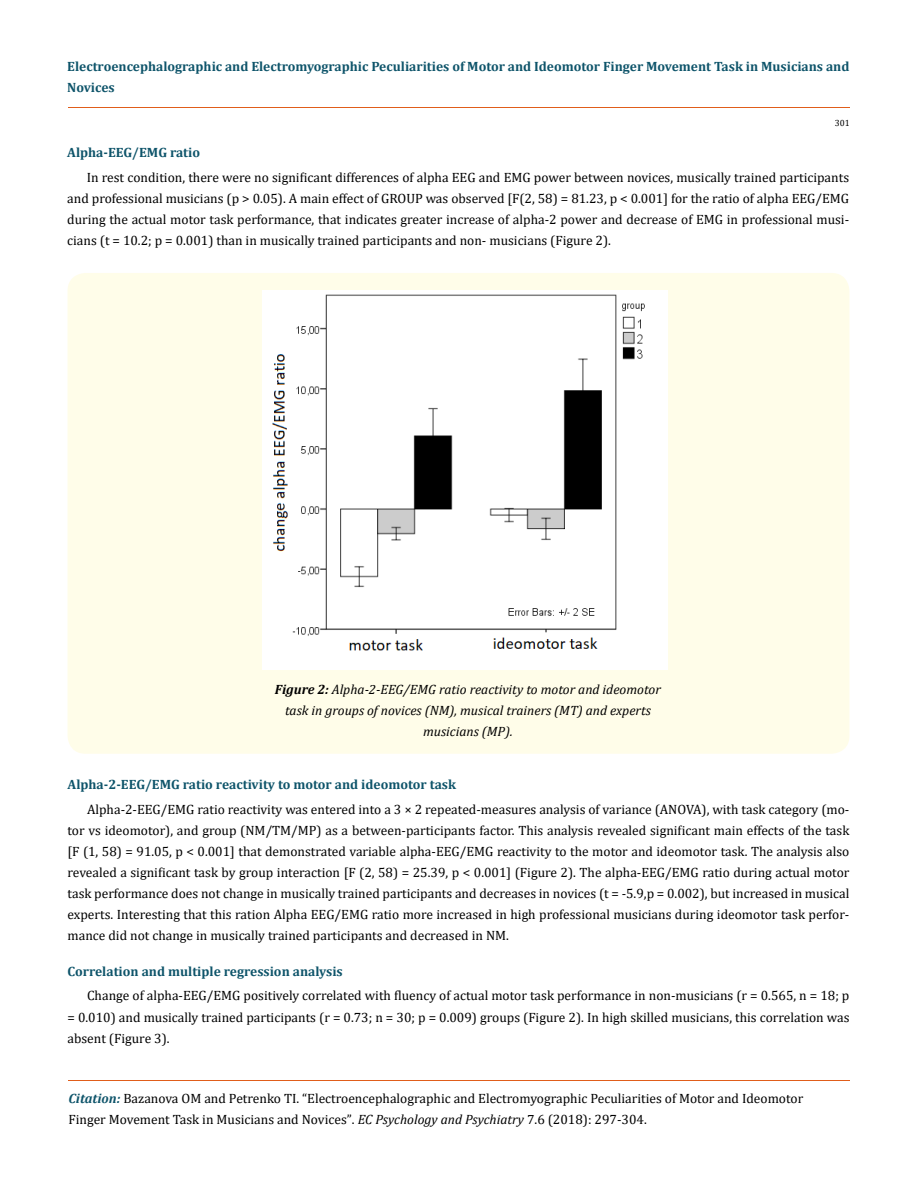
<style>
.page{position:relative;width:917px;height:1190px;background:#fff}
.page>*{position:absolute;margin:0;border:0;box-sizing:border-box;transform-origin:0 0}
.t1{font:13.5px/21px "Cambria";color:#000;text-align:justify}
.t2{font:700 13.5px/21px "Cambria";color:#0e546a}
.t3{font:italic 13.5px/21px "Cambria";color:#000;text-align:center}
.t4{font:9px "Cambria";color:#000}
.s1{font-weight:700}
.s2{font-weight:700;font-style:italic;color:#0e546a}
.s3{font-size:13.35px}
.s4{font-style:italic}
</style>
<div class="page">
<hr style="left:68px;top:108px;width:781px;height:1px;background:#e05d1a">
<hr style="left:68px;top:1080px;width:781px;height:1px;background:#e05d1a">
<div style="left:68px;top:273px;width:781px;height:480px;background:#fffde9;border-radius:18px"></div>
<img style="left:262px;top:291px;width:405px;height:378px">
<p class="t2" style="left:67px;top:55px;width:783px">Electroencephalographic and Electromyographic Peculiarities of Motor and Ideomotor Finger Movement Task in Musicians and<br>Novices</p>
<p class="t4" style="left:834px;top:118px;width:16px">301</p>
<p class="t2" style="left:67px;top:142px;width:134px">Alpha-EEG/EMG ratio</p>
<p class="t1" style="left:67px;top:167px;width:783px;text-indent:19px">In rest condition, there were no significant differences of alpha EEG and EMG power between novices, musically trained participants and professional musicians (р &gt; 0.05). A main effect of GROUP was observed [F(2, 58) = 81.23, p &lt; 0.001] for the ratio of alpha EEG/EMG during the actual motor task performance, that indicates greater increase of alpha-2 power and decrease of EMG in professional musi&shy;cians (t = 10.2; p = 0.001) than in musically trained participants and non- musicians (Figure 2).</p>
<p class="t3" style="left:275px;top:678px;width:387px"><span class="s1">Figure 2:</span> Alpha-2-EEG/EMG ratio reactivity to motor and ideomotor task in groups of novices (NM), musical trainers (MT) and experts musicians (MP).</p>
<p class="t2" style="left:67px;top:773px;width:390px">Alpha-2-EEG/EMG ratio reactivity to motor and ideomotor task</p>
<p class="t1" style="left:67px;top:798px;width:783px;text-indent:19px">Alpha-2-EEG/EMG ratio reactivity was entered into a 3 × 2 repeated-measures analysis of variance (ANOVA), with task category (mo&shy;tor vs ideomotor), and group (NM/TM/MP) as a between-participants factor. This analysis revealed significant main effects of the task [F (1, 58) = 91.05, p &lt; 0.001] that demonstrated variable alpha-EEG/EMG reactivity to the motor and ideomotor task. The analysis also revealed a significant task by group interaction [F (2, 58) = 25.39, p &lt; 0.001] (Figure 2). The alpha-EEG/EMG ratio during actual motor task performance does not change in musically trained participants and decreases in novices (t = -5.9,p = 0.002), but increased in musical experts. Interesting that this ration Alpha EEG/EMG ratio more increased in high professional musicians during ideomotor task perfor&shy;mance did not change in musically trained participants and decreased in NM.</p>
<p class="t2" style="left:67px;top:960px;width:277px">Correlation and multiple regression analysis</p>
<p class="t1" style="left:67px;top:985px;width:783px;text-indent:19px">Change of alpha-EEG/EMG positively correlated with fluency of actual motor task performance in non-musicians (r = 0.565, n = 18; p = 0.010) and musically trained participants (r = 0.73; n = 30; p = 0.009) groups (Figure 2). In high skilled musicians, this correlation was absent (Figure 3).</p>
<p class="t1" style="left:68px;top:1087px;width:736px"><span class="s2">Citation:</span> Bazanova OM and Petrenko TI. “Electroencephalographic and Electromyographic Peculiarities of Motor and Ideomotor<br>Finger Movement Task in Musicians and Novices”<span class="s3">.</span> <span class="s4">EC Psychology and Psychiatry</span> <span class="s3">7</span>.6 (2018): 297-304.</p>
</div>
